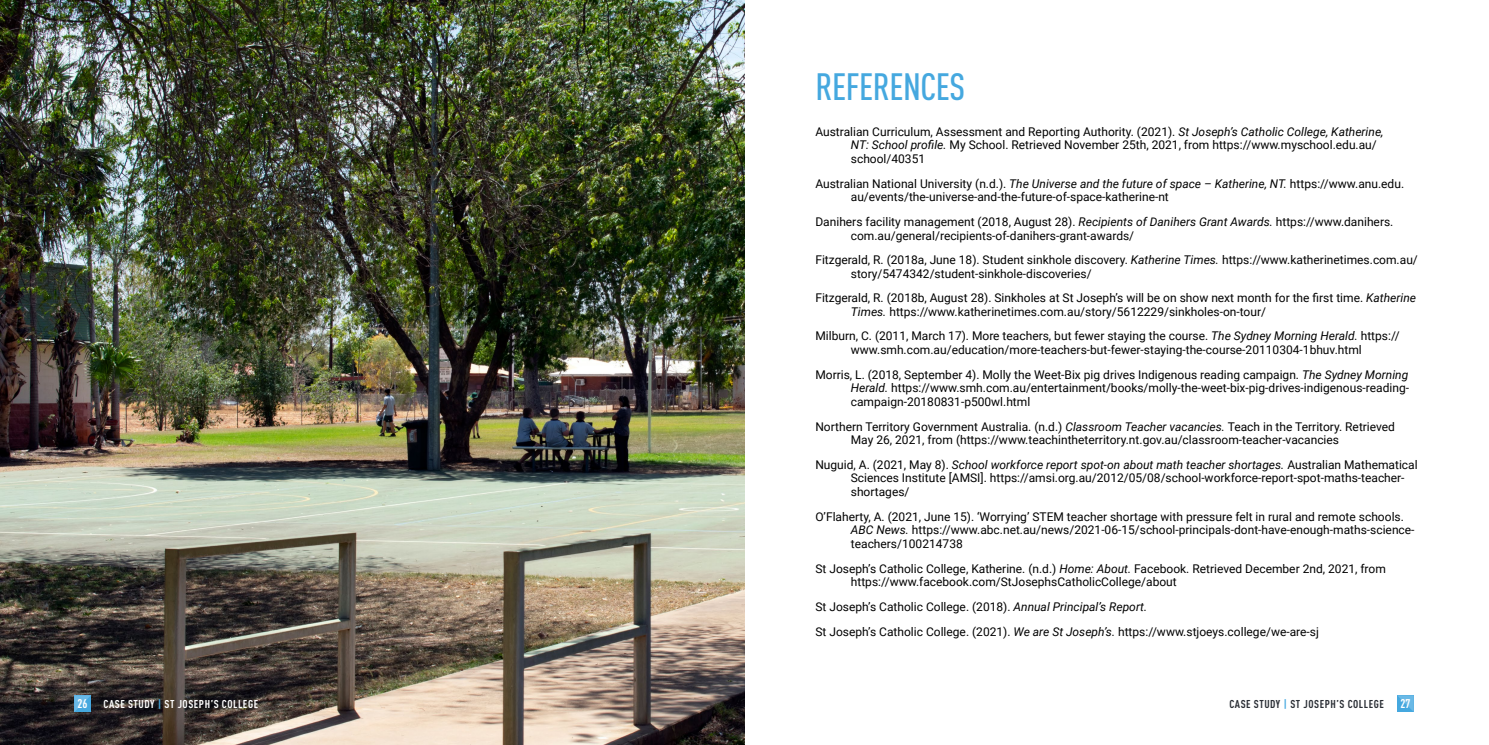
<style>
.page{position:relative;width:1489px;height:745px;background:#fff}
.page>*{position:absolute;margin:0;border:0;box-sizing:border-box;transform-origin:0 0}
.t1{font:500 condensed 37.5px "DIN Pro";letter-spacing:-.015em;color:#45a8df}
.t2{font:700 condensed 12.5px "DIN Pro";color:#fff}
.t3{font:12px/13.8px "Roboto";color:#000}
.t4{font:700 condensed 11.25px "DIN Pro";letter-spacing:.05em;color:#fff}
.t5{font:700 condensed 11.25px "DIN Pro";letter-spacing:.05em;color:#2a2e35}
.s1{font-style:italic}
.s2{color:#45a8df}
</style>
<div class="page">
<hr style="left:744px;top:0;width:1px;height:744px;background:#292c34">
<img style="left:0;top:0;width:744px;height:744px">
<svg style="left:1397px;top:695px;width:16px;height:16px"></svg>
<svg style="left:74px;top:694px;width:17px;height:17px"></svg>
<h1 class="t1" style="left:815px;top:64px;width:151px">REFERENCES</h1>
<p class="t3" style="left:850px;top:124px;width:534px;text-indent:-35px">Australian Curriculum, Assessment and Reporting Authority. (2021). <span class="s1">St Joseph’s Catholic College, Katherine,<br>NT: School profile.</span> My School. Retrieved November 25th, 2021, from https://www.myschool.edu.au/ school/40351</p>
<p class="t3" style="left:850px;top:176px;width:555px;text-indent:-35px">Australian National University (n.d.). <span class="s1">The Universe and the future of space – Katherine, NT.</span> https://www.anu.edu. au/events/the-universe-and-the-future-of-space-katherine-nt</p>
<p class="t3" style="left:850px;top:214px;width:544px;text-indent:-35px">Danihers facility management (2018, August 28). <span class="s1">Recipients of Danihers Grant Awards.</span> https://www.danihers. com.au/general/recipients-of-danihers-grant-awards/</p>
<p class="t3" style="left:850px;top:252px;width:568px;text-indent:-35px">Fitzgerald, R. (2018a, June 18). Student sinkhole discovery. <span class="s1">Katherine Times.</span> https://www.katherinetimes.com.au/ story/5474342/student-sinkhole-discoveries/</p>
<p class="t3" style="left:850px;top:290px;width:566px;text-indent:-35px">Fitzgerald, R. (2018b, August 28). Sinkholes at St Joseph’s will be on show next month for the first time. <span class="s1">Katherine<br>Times.</span> https://www.katherinetimes.com.au/story/5612229/sinkholes-on-tour/</p>
<p class="t3" style="left:815px;top:328px;width:585px;text-align:center">Milburn, C. (2011, March 17). More teachers, but fewer staying the course. <span class="s1">The Sydney Morning Herald.</span> https:// www.smh.com.au/education/more-teachers-but-fewer-staying-the-course-20110304-1bhuv.html</p>
<p class="t3" style="left:850px;top:367px;width:559px;text-align:justify;text-indent:-35px">Morris, L. (2018, September 4). Molly the Weet-Bix pig drives Indigenous reading campaign. <span class="s1">The Sydney Morning Herald.</span> https://www.smh.com.au/entertainment/books/molly-the-weet-bix-pig-drives-indigenous-reading&shy;campaign-20180831-p500wl.html</p>
<p class="t3" style="left:850px;top:418px;width:545px;text-indent:-35px">Northern Territory Government Australia. (n.d.) <span class="s1">Classroom Teacher vacancies.</span> Teach in the Territory. Retrieved<br>May 26, 2021, from (https://www.teachintheterritory.nt.gov.au/classroom-teacher-vacancies</p>
<p class="t3" style="left:850px;top:457px;width:568px;text-indent:-35px">Nuguid, A. (2021, May 8). <span class="s1">School workforce report spot-on about math teacher shortages.</span> Australian Mathematical<br>Sciences Institute [AMSI]. https://amsi.org.au/2012/05/08/school-workforce-report-spot-maths-teacher&shy;shortages/</p>
<p class="t3" style="left:850px;top:508px;width:565px;text-indent:-35px">O’Flaherty, A. (2021, June 15). ‘Worrying’ STEM teacher shortage with pressure felt in rural and remote schools.<br><span class="s1">ABC News.</span> https://www.abc.net.au/news/2021-06-15/school-principals-dont-have-enough-maths-science&shy;teachers/100214738</p>
<p class="t3" style="left:850px;top:560px;width:536px;text-indent:-35px">St Joseph’s Catholic College, Katherine. (n.d.) <span class="s1">Home: About.</span> Facebook. Retrieved December 2nd, 2021, from https://www.facebook.com/StJosephsCatholicCollege/about</p>
<p class="t3" style="left:815px;top:593px;width:505px;line-height:24.9px">St Joseph’s Catholic College. (2018). <span class="s1">Annual Principal’s Report.<br></span>St Joseph’s Catholic College. (2021). <span class="s1">We are St Joseph’s.</span> https://www.stjoeys.college/we-are-sj</p>
<p class="t2" style="left:78px;top:696px;width:12px">26</p>
<p class="t4" style="left:104px;top:696px;width:156px">CASE STUDY <span class="s2">|</span> ST JOSEPH’S COLLEGE</p>
<p class="t5" style="left:1229px;top:696px;width:156px">CASE STUDY <span class="s2">|</span> ST JOSEPH’S COLLEGE</p>
<p class="t2" style="left:1400px;top:696px;width:12px">27</p>
</div>
